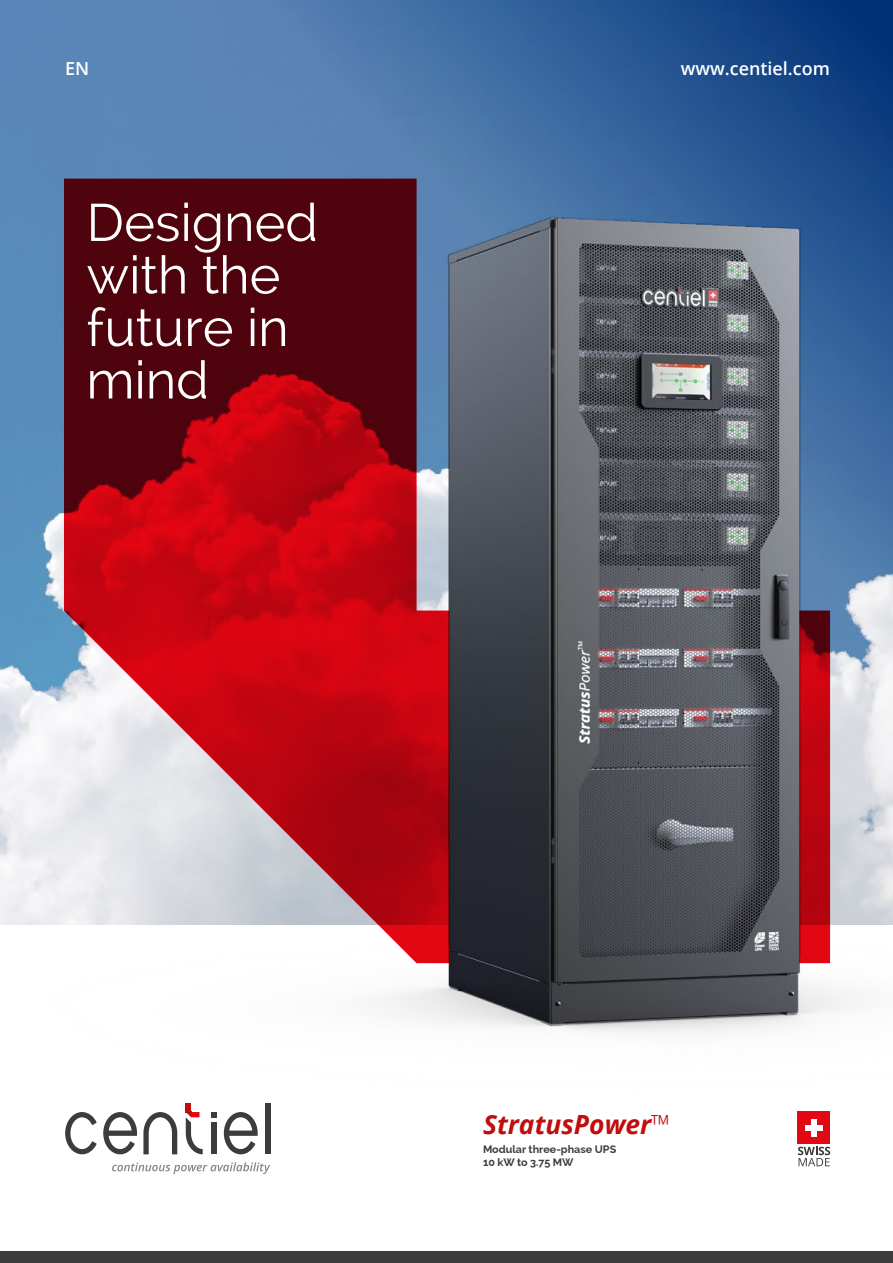
<style>
.page{position:relative;width:893px;height:1263px;background:#fff}
.page>*{position:absolute;margin:0;border:0;box-sizing:border-box;transform-origin:0 0}
.t1{font:52.5px/52.5px "Raleway";color:#fff}
.t2{font:italic 700 26.4px "Open Sans";color:#c00d0e}
.t3{font:600 18px "Open Sans";color:#fff}
.t4{font:700 10.8px/12.9px "Raleway";color:#3c3c3b}
.s1{font-weight:300;font-style:normal}
</style>
<div class="page">
<img style="left:0;top:0;width:893px;height:73px">
<div style="left:0;top:1251px;width:893px;height:12px;background:#3c3c3b"></div>
<img style="left:0;top:73px;width:893px;height:1082px">
<div style="left:798px;top:1111px;width:32px;height:33px;background:#e30613"></div>
<div style="left:805px;top:1125px;width:18px;height:5px;background:#fff"></div>
<div style="left:811px;top:1119px;width:6px;height:17px;background:#fff"></div>
<svg style="left:798px;top:1147px;width:32px;height:19px"></svg>
<svg style="left:143px;top:1112px;width:34px;height:42px"></svg>
<svg style="left:103px;top:1112px;width:34px;height:42px"></svg>
<svg style="left:224px;top:1112px;width:34px;height:42px"></svg>
<svg style="left:65px;top:1112px;width:32px;height:42px"></svg>
<div style="left:265px;top:1103px;width:5px;height:51px;background:#3c3c3b"></div>
<div style="left:211px;top:1122px;width:5px;height:32px;background:#3c3c3b"></div>
<svg style="left:211px;top:1112px;width:5px;height:5px"></svg>
<div style="left:186px;top:1103px;width:5px;height:9px;background:#c00d0e"></div>
<svg style="left:186px;top:1111px;width:17px;height:43px"></svg>
<svg style="left:112px;top:1162px;width:158px;height:12px"></svg>
<h3 class="t3" style="left:65px;top:56px;width:26px">EN</h3>
<h3 class="t3" style="left:681px;top:56px;width:151px">www.centiel.com</h3>
<h1 class="t1" style="left:86px;top:196px;width:233px">Designed with the future in mind</h1>
<h2 class="t2" style="left:483px;top:1105px;width:189px">StratusPower<span class="s1">™</span></h2>
<p class="t4" style="left:483px;top:1141px;width:135px">Modular three-phase UPS<br>10 kW to 3.75 MW</p>
</div>
